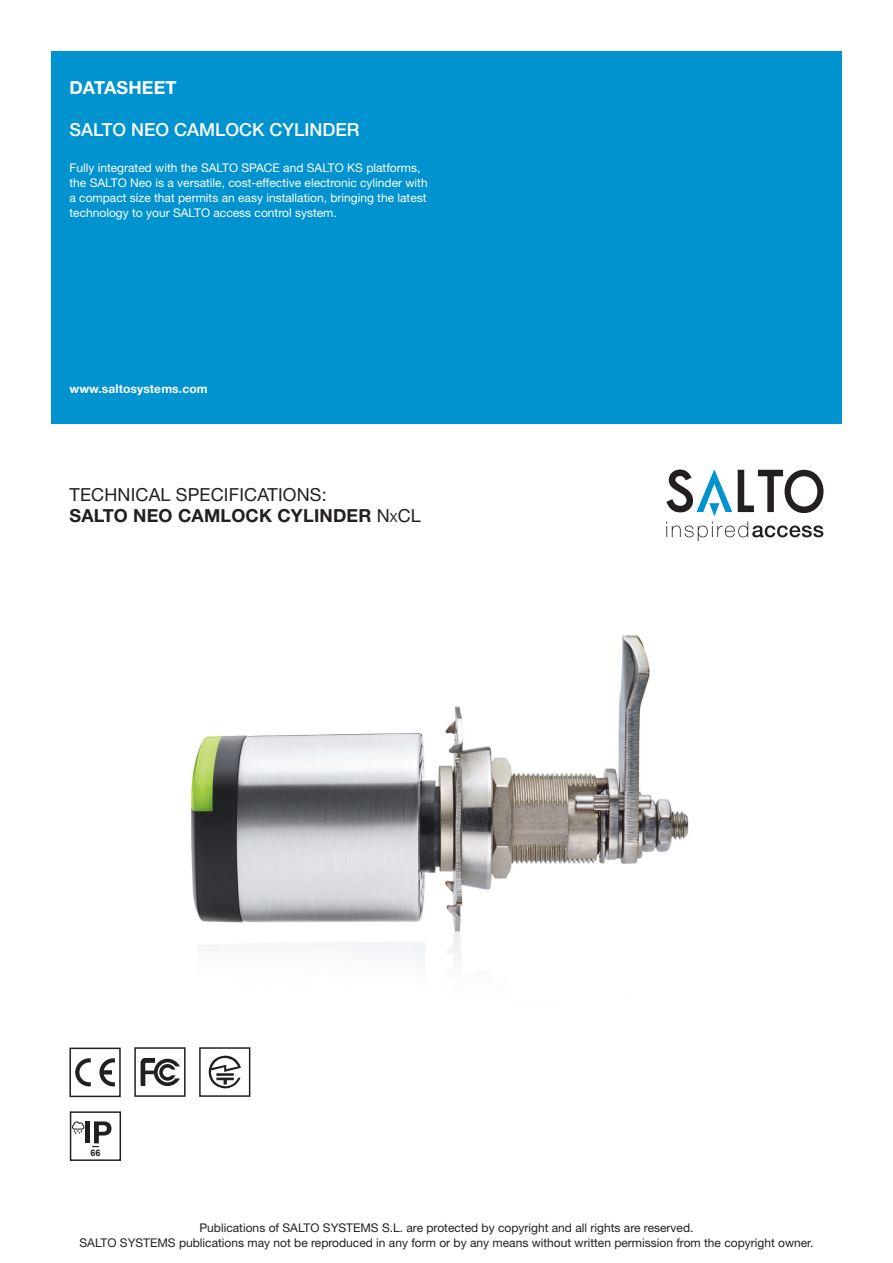
<style>
.page{position:relative;width:893px;height:1263px;background:#fff}
.page>*{position:absolute;margin:0;border:0;box-sizing:border-box;transform-origin:0 0}
.t1{font:18px/21.6px "Helvetica Neue LT Std";letter-spacing:.01em;color:#231f20}
.t2{font:500 18px "Helvetica Neue LT Std";color:#fff}
.t3{font:700 18px "Helvetica Neue LT Std";letter-spacing:.01em;color:#fff}
.t4{font:12px/15px "Helvetica Neue LT Std";color:#fff}
.t5{font:12px/14.4px "Helvetica Neue LT Std";color:#231f20;text-align:center}
.t6{font:700 12px "Helvetica Neue LT Std";letter-spacing:.01em;color:#fff}
.t7{font:700 9px "Arial";color:#231f20}
.t8{font:700 9px "Helvetica Neue LT Std";color:#231f20}
.s1{font-weight:700}
.s2{font-size:12.6px}
</style>
<div class="page">
<img style="left:190px;top:635px;width:499px;height:331px">
<div style="left:51px;top:51px;width:791px;height:372px;background:#0093d0"></div>
<svg style="left:666px;top:469px;width:157px;height:72px"></svg>
<div style="left:70px;top:1111px;width:51px;height:50px;border:2px solid #231f20"></div>
<div style="left:85px;top:1121px;width:5px;height:22px;background:#231f20"></div>
<svg style="left:94px;top:1121px;width:18px;height:22px"></svg>
<svg style="left:72px;top:1121px;width:12px;height:13px"></svg>
<div style="left:134px;top:1047px;width:52px;height:50px;border:2px solid #231f20"></div>
<svg style="left:141px;top:1058px;width:39px;height:28px"></svg>
<div style="left:69px;top:1047px;width:52px;height:50px;border:2px solid #231f20"></div>
<svg style="left:75px;top:1058px;width:16px;height:28px"></svg>
<svg style="left:99px;top:1058px;width:16px;height:28px"></svg>
<div style="left:199px;top:1047px;width:51px;height:50px;border:2px solid #231f20"></div>
<svg style="left:208px;top:1056px;width:33px;height:33px"></svg>
<h1 class="t3" style="left:69px;top:76px;width:109px">DATASHEET</h1>
<h1 class="t2" style="left:69px;top:118px;width:292px">SALTO NEO CAMLOCK CYLINDER</h1>
<p class="t4" style="left:69px;top:160px;width:360px">Fully integrated with the SALTO SPACE and SALTO KS platforms, the SALTO Neo is a versatile, cost-effective electronic cylinder with a compact size that permits an easy installation, bringing the latest technology to your SALTO access control system.</p>
<p class="t6" style="left:69px;top:382px;width:140px">www.saltosystems.com</p>
<h1 class="t1" style="left:69px;top:483px;width:353px">TECHNICAL SPECIFICATIONS:<br><span class="s1">SALTO NEO CAMLOCK CYLINDER</span> N<span class="s2">x</span>CL</h1>
<p class="t8" style="left:91px;top:1140px;width:10px">—</p>
<p class="t7" style="left:90px;top:1147px;width:12px">66</p>
<p class="t5" style="left:79px;top:1220px;width:735px">Publications of SALTO SYSTEMS S.L. are protected by copyright and all rights are reserved.<br>SALTO SYSTEMS publications may not be reproduced in any form or by any means without written permission from the copyright owner.</p>
</div>
